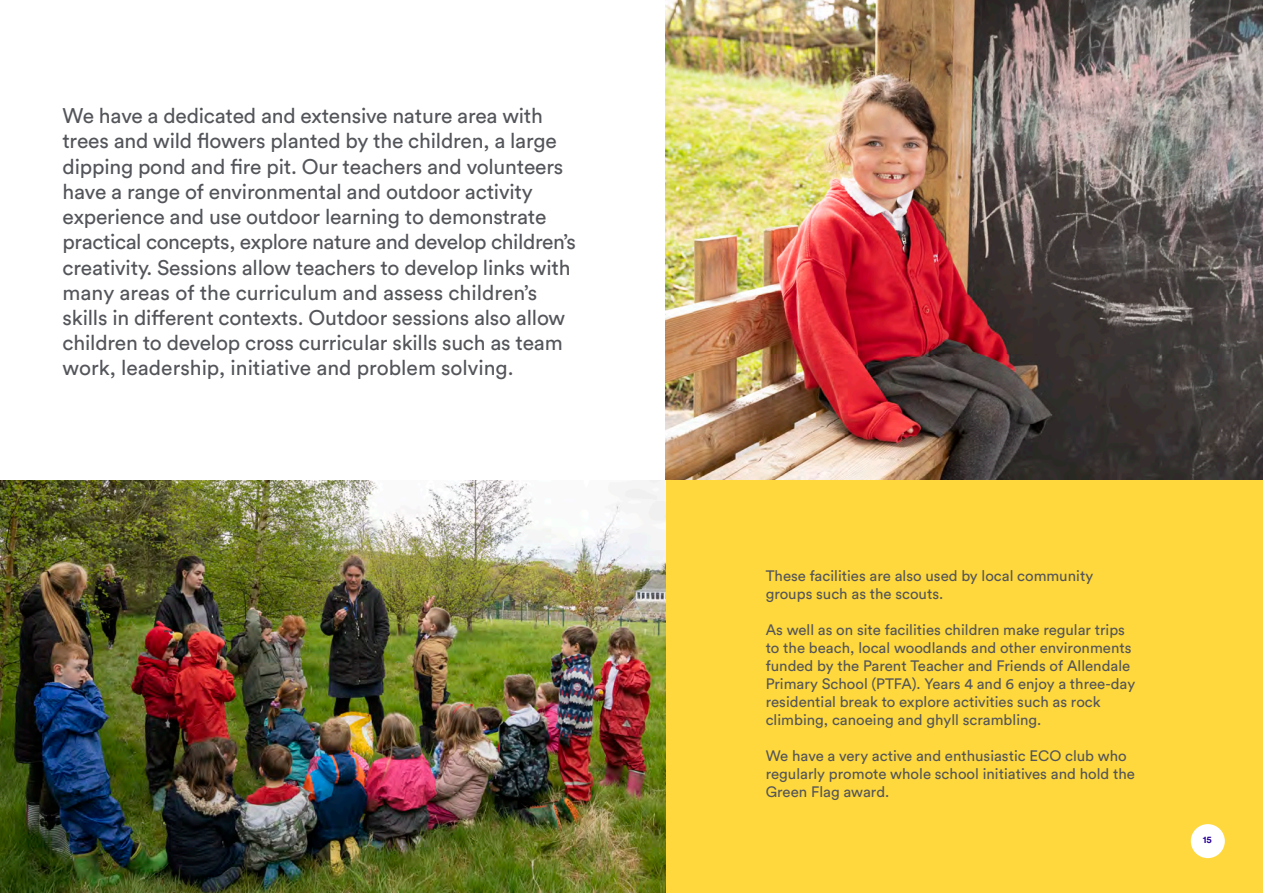
<style>
.page{position:relative;width:1263px;height:893px;background:#fff}
.page>*{position:absolute;margin:0;border:0;box-sizing:border-box;transform-origin:0 0}
.t1{font:21px/25.2px "Circular Std";letter-spacing:-.01em;color:#54555a}
.t2{font:15px/18px "Circular Std";color:#54555a}
.t3{font:700 9.6px "Circular Std";color:#290098}
</style>
<div class="page">
<div style="left:665px;top:0;width:598px;height:893px;background:#fed83d"></div>
<img style="left:665px;top:0;width:598px;height:480px">
<img style="left:0;top:480px;width:665px;height:413px">
<div style="left:1191px;top:824px;width:34px;height:34px;background:#fff;border-radius:50%"></div>
<p class="t1" style="left:63px;top:103px;width:515px">We have a dedicated and extensive nature area with trees and wild flowers planted by the children, a large dipping pond and fire pit. Our teachers and volunteers have a range of environmental and outdoor activity experience and use outdoor learning to demonstrate practical concepts, explore nature and develop children’s creativity. Sessions allow teachers to develop links with many areas of the curriculum and assess children’s skills in different contexts. Outdoor sessions also allow children to develop cross curricular skills such as team work, leadership, initiative and problem solving.</p>
<p class="t2" style="left:766px;top:566px;width:329px">These facilities are also used by local community groups such as the scouts.</p>
<p class="t2" style="left:766px;top:620px;width:371px">As well as on site facilities children make regular trips to the beach, local woodlands and other environments funded by the Parent Teacher and Friends of Allendale Primary School (PTFA). Years 4 and 6 enjoy a three-day residential break to explore activities such as rock climbing, canoeing and ghyll scrambling.</p>
<p class="t2" style="left:766px;top:746px;width:371px">We have a very active and enthusiastic ECO club who regularly promote whole school initiatives and hold the<br>Green Flag award.</p>
<p class="t3" style="left:1203px;top:834px;width:11px">15</p>
</div>
